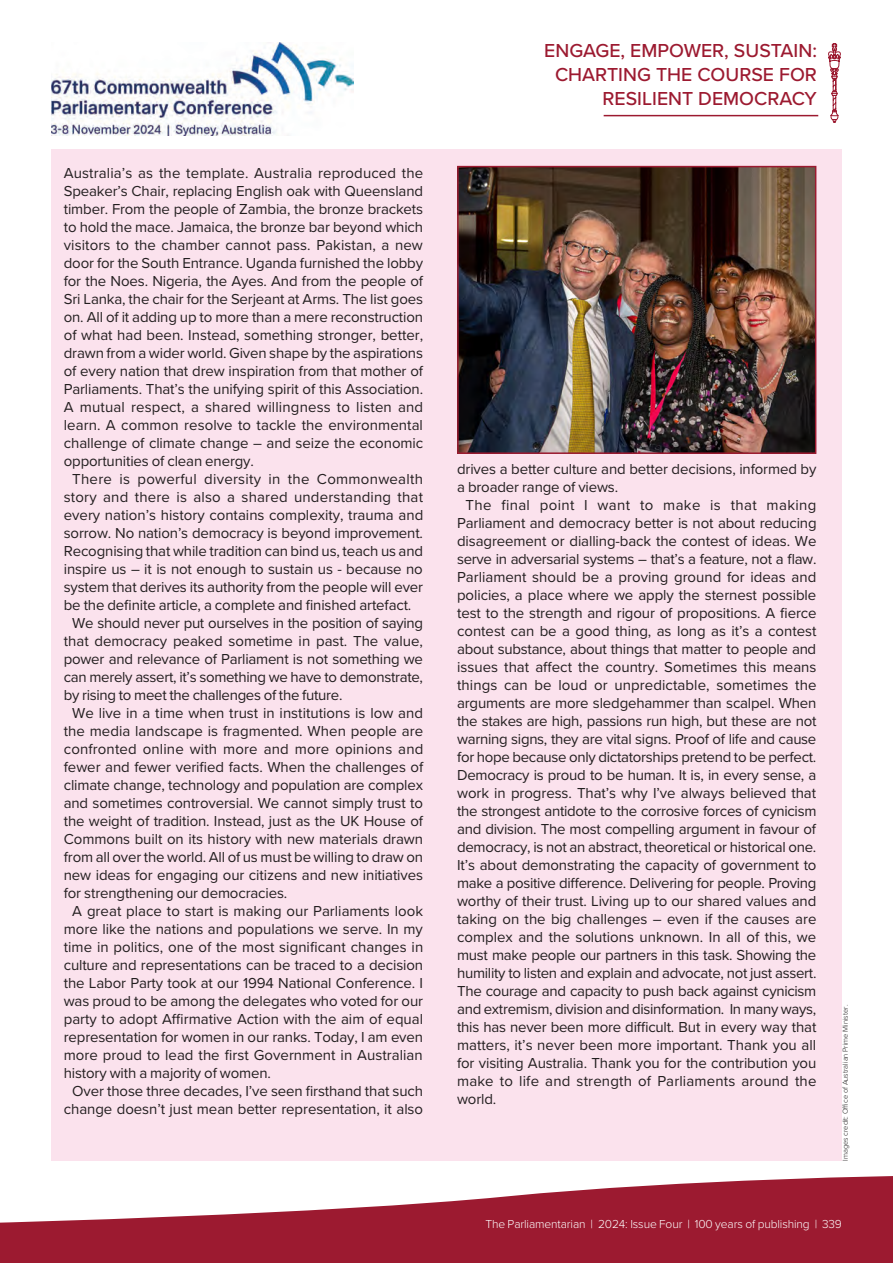
<style>
.page{position:relative;width:893px;height:1263px;background:#fff}
.page>*{position:absolute;margin:0;border:0;box-sizing:border-box;transform-origin:0 0}
.title_1_copy{font:500 19.5px/24px "Proxima Nova";color:#9c1a30;text-align:right}
.Crosshead_1{font:15px/18px "Proxima Nova";letter-spacing:-.01em;color:#231f20;text-align:justify}
.t1{font:300 12px "Proxima Nova";letter-spacing:-.01em;color:#fff}
.Crosshead_1-2{font:300 7.5px "Proxima Nova";color:#231f20}
</style>
<div class="page">
<svg style="left:0;top:1176px;width:893px;height:87px;fill:#9c1a30"></svg>
<div style="left:51px;top:149px;width:791px;height:1012px;background:#fbe2ed"></div>
<hr style="left:604px;top:115px;width:214px;height:1px;background:#9c1a30">
<svg style="left:828px;top:43px;width:13px;height:80px"></svg>
<img style="left:51px;top:43px;width:302px;height:92px">
<img style="left:460px;top:169px;width:353px;height:282px">
<div style="left:457px;top:166px;width:359px;height:288px;border:2px solid #9c1a30"></div>
<p class="Crosshead_1" style="left:64px;top:163px;width:361px">Australia’s as the template. Australia reproduced the Speaker’s Chair, replacing English oak with Queensland timber. From the people of Zambia, the bronze brackets to hold the mace. Jamaica, the bronze bar beyond which visitors to the chamber cannot pass. Pakistan, a new door for the South Entrance. Uganda furnished the lobby for the Noes. Nigeria, the Ayes. And from the people of Sri Lanka, the chair for the Serjeant at Arms. The list goes on. All of it adding up to more than a mere reconstruction of what had been. Instead, something stronger, better, drawn from a wider world. Given shape by the aspirations of every nation that drew inspiration from that mother of Parliaments. That’s the unifying spirit of this Association.<br>A mutual respect, a shared willingness to listen and learn. A common resolve to tackle the environmental challenge of climate change – and seize the economic opportunities of clean energy.</p>
<p class="Crosshead_1" style="left:64px;top:469px;width:361px;text-indent:9px">There is powerful diversity in the Commonwealth story and there is also a shared understanding that every nation’s history contains complexity, trauma and sorrow. No nation’s democracy is beyond improvement.<br>Recognising that while tradition can bind us, teach us and inspire us – it is not enough to sustain us - because no system that derives its authority from the people will ever be the definite article, a complete and finished artefact.</p>
<p class="Crosshead_1" style="left:64px;top:613px;width:361px;text-indent:9px">We should never put ourselves in the position of saying that democracy peaked sometime in past. The value, power and relevance of Parliament is not something we can merely assert, it’s something we have to demonstrate, by rising to meet the challenges of the future.</p>
<p class="Crosshead_1" style="left:64px;top:703px;width:361px;text-indent:9px">We live in a time when trust in institutions is low and the media landscape is fragmented. When people are confronted online with more and more opinions and fewer and fewer verified facts. When the challenges of climate change, technology and population are complex and sometimes controversial. We cannot simply trust to the weight of tradition. Instead, just as the UK House of Commons built on its history with new materials drawn from all over the world. All of us must be willing to draw on new ideas for engaging our citizens and new initiatives for strengthening our democracies.</p>
<p class="Crosshead_1" style="left:64px;top:901px;width:361px;text-indent:9px">A great place to start is making our Parliaments look more like the nations and populations we serve. In my time in politics, one of the most significant changes in culture and representations can be traced to a decision the Labor Party took at our 1994 National Conference. I was proud to be among the delegates who voted for our party to adopt Affirmative Action with the aim of equal representation for women in our ranks. Today, I am even more proud to lead the first Government in Australian history with a majority of women.</p>
<p class="Crosshead_1" style="left:64px;top:1081px;width:361px;text-align:center">Over those three decades, I’ve seen firsthand that such change doesn’t just mean better representation, it also</p>
<p class="title_1_copy" style="left:544px;top:38px;width:274px">ENGAGE, EMPOWER, SUSTAIN:<br>CHARTING THE COURSE FOR<br>RESILIENT DEMOCRACY</p>
<p class="Crosshead_1" style="left:457px;top:460px;width:361px">drives a better culture and better decisions, informed by a broader range of views.</p>
<p class="Crosshead_1" style="left:457px;top:496px;width:361px;text-indent:9px">The final point I want to make is that making Parliament and democracy better is not about reducing disagreement or dialling-back the contest of ideas. We serve in adversarial systems – that’s a feature, not a flaw.<br>Parliament should be a proving ground for ideas and policies, a place where we apply the sternest possible test to the strength and rigour of propositions. A fierce contest can be a good thing, as long as it’s a contest about substance, about things that matter to people and issues that affect the country. Sometimes this means things can be loud or unpredictable, sometimes the arguments are more sledgehammer than scalpel. When the stakes are high, passions run high, but these are not warning signs, they are vital signs. Proof of life and cause for hope because only dictatorships pretend to be perfect.<br>Democracy is proud to be human. It is, in every sense, a work in progress. That’s why I’ve always believed that the strongest antidote to the corrosive forces of cynicism and division. The most compelling argument in favour of democracy, is not an abstract, theoretical or historical one.<br>It’s about demonstrating the capacity of government to make a positive difference. Delivering for people. Proving worthy of their trust. Living up to our shared values and taking on the big challenges – even if the causes are complex and the solutions unknown. In all of this, we must make people our partners in this task. Showing the humility to listen and explain and advocate, not just assert.<br>The courage and capacity to push back against cynicism and extremism, division and disinformation. In many ways, this has never been more difficult. But in every way that matters, it’s never been more important. Thank you all for visiting Australia. Thank you for the contribution you make to life and strength of Parliaments around the world.</p>
<p class="Crosshead_1-2" style="left:840px;top:1161px;width:158px;rotate:-90deg">Images credit: Office of Australian Prime Minister.</p>
<p class="t1" style="left:485px;top:1215px;width:358px">The Parliamentarian | 2024: Issue Four | 100 years of publishing | 339</p>
</div>
